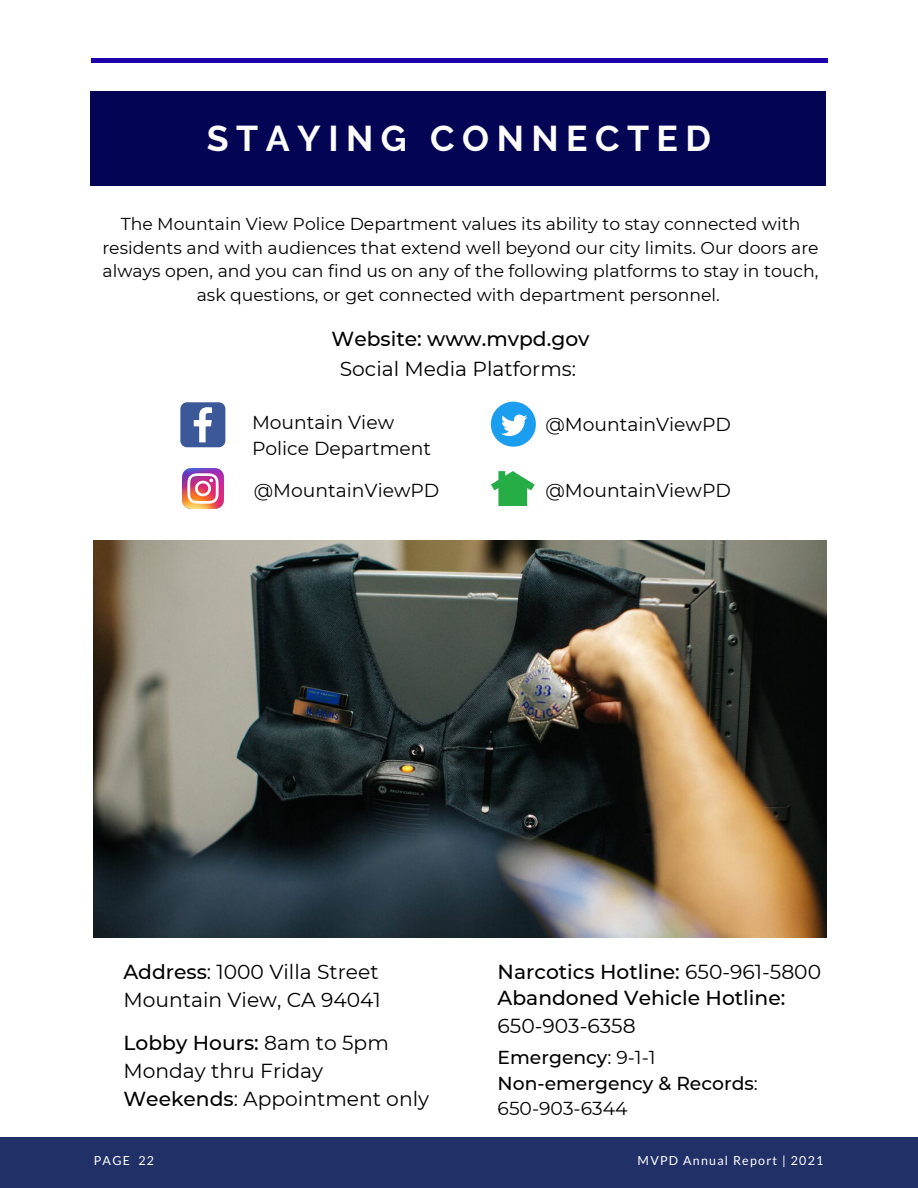
<style>
.page{position:relative;width:918px;height:1188px;background:#fff}
.page>*{position:absolute;margin:0;border:0;box-sizing:border-box;transform-origin:0 0}
.t1{font:700 35.7px "Raleway";letter-spacing:.21em;color:#fdfdfd}
.t2{font:20.25px/28.2px "Montserrat";color:#000}
.t3{font:500 20.25px "Montserrat";color:#000}
.t4{font:18.75px/25.8px "Montserrat";color:#000}
.t5{font:500 18.75px/25.8px "Montserrat";color:#000}
.t6{font:17.25px/23.7px "Montserrat";color:#000;text-align:center}
.t7{font:12.45px "Lato";letter-spacing:.1em;color:#fff}
.s1{font-weight:500}
.s2{font-weight:400}
</style>
<div class="page">
<hr style="left:91px;top:59px;width:736px;height:3px;background:#1b00ab">
<div style="left:91px;top:92px;width:734px;height:93px;background:#040455"></div>
<div style="left:0;top:1138px;width:918px;height:50px;background:#223068"></div>
<img style="left:94px;top:540px;width:732px;height:397px">
<svg style="left:180px;top:402px;width:45px;height:45px;background:#6078ab"></svg>
<svg style="left:491px;top:402px;width:45px;height:45px"></svg>
<img style="left:183px;top:468px;width:40px;height:41px">
<svg style="left:491px;top:471px;width:44px;height:35px"></svg>
<h1 class="t1" style="left:207px;top:117px;width:506px">STAYING CONNECTED</h1>
<p class="t6" style="left:102px;top:212px;width:718px">The Mountain View Police Department values its ability to stay connected with residents and with audiences that extend well beyond our city limits. Our doors are always open, and you can find us on any of the following platforms to stay in touch, ask questions, or get connected with department personnel.</p>
<p class="t3" style="left:332px;top:327px;width:259px">Website: www.mvpd.gov</p>
<p class="t2" style="left:340px;top:354px;width:238px">Social Media Platforms:</p>
<p class="t4" style="left:252px;top:409px;width:181px">Mountain View<br>Police Department</p>
<p class="t4" style="left:545px;top:411px;width:187px">@MountainViewPD</p>
<p class="t4" style="left:254px;top:478px;width:187px">@MountainViewPD</p>
<p class="t4" style="left:545px;top:478px;width:187px">@MountainViewPD</p>
<p class="t2" style="left:124px;top:957px;width:259px"><span class="s1">Address</span>: 1000 Villa Street<br>Mountain View, CA 94041</p>
<p class="t2" style="left:124px;top:1029px;width:307px"><span class="s1">Lobby Hours:</span> 8am to 5pm<br>Monday thru Friday<br><span class="s1">Weekends</span>: Appointment only</p>
<p class="t3" style="left:498px;top:959px;width:325px">Narcotics Hotline: <span class="s2">650-961-5800</span></p>
<p class="t3" style="left:498px;top:985px;width:289px">Abandoned Vehicle Hotline:</p>
<p class="t2" style="left:498px;top:1012px;width:139px">650-903-6358</p>
<p class="t5" style="left:498px;top:1044px;width:262px">Emergency<span class="s2">: 9-1-1<br></span>Non-emergency &amp; Records<span class="s2">:<br>650-903-6344</span></p>
<p class="t7" style="left:94px;top:1153px;width:62px">PAGE 22</p>
<p class="t7" style="left:638px;top:1153px;width:187px">MVPD Annual Report | 2021</p>
</div>
